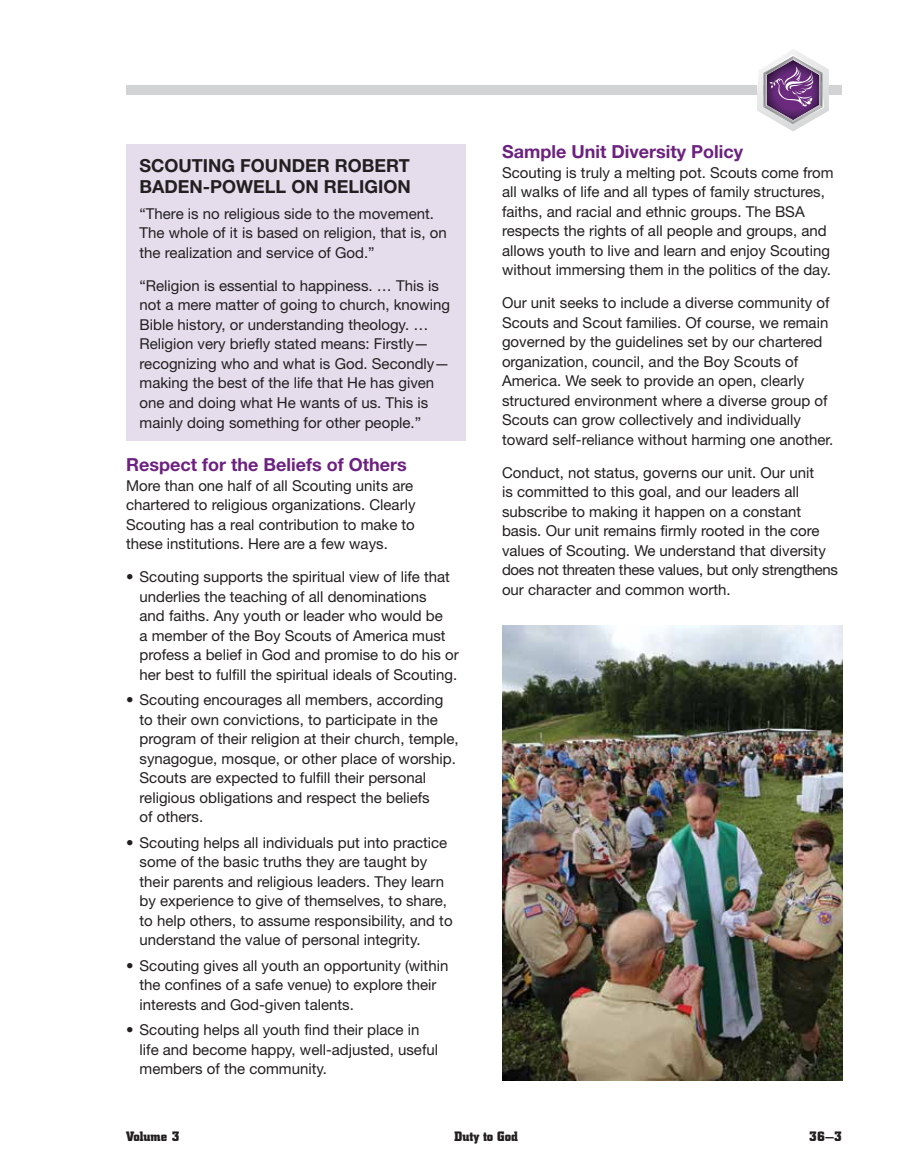
<style>
.page{position:relative;width:905px;height:1175px;background:#fff}
.page>*{position:absolute;margin:0;border:0;box-sizing:border-box;transform-origin:0 0}
.t1{font:700 18px "Helvetica Neue";color:#6c217f}
.t2{font:700 18px/21px "Helvetica Neue";color:#231f20}
.t3{font:15px/19.5px "Helvetica Neue";color:#231f20}
.t4{font:700 13.5px "City";color:#231f20}
</style>
<div class="page">
<div style="left:126px;top:86px;width:716px;height:9px;background:#d1d3d4"></div>
<svg style="left:757px;top:49px;width:71px;height:82px"></svg>
<div style="left:126px;top:144px;width:340px;height:297px;background:#e5ddec"></div>
<img style="left:503px;top:626px;width:339px;height:454px">
<p class="t2" style="left:140px;top:154px;width:272px">SCOUTING FOUNDER ROBERT<br>BADEN-POWELL ON RELIGION</p>
<p class="t3" style="left:140px;top:204px;width:308px">“There is no religious side to the movement.<br>The whole of it is based on religion, that is, on the realization and service of God.”</p>
<p class="t3" style="left:140px;top:276px;width:312px">“Religion is essential to happiness. … This is not a mere matter of going to church, knowing Bible history, or understanding theology. … Religion very briefly stated means: Firstly— recognizing who and what is God. Secondly— making the best of the life that He has given one and doing what He wants of us. This is mainly doing something for other people.”</p>
<p class="t1" style="left:126px;top:453px;width:282px">Respect for the Beliefs of Others</p>
<p class="t3" style="left:126px;top:475px;width:291px">More than one half of all Scouting units are chartered to religious organizations. Clearly Scouting has a real contribution to make to these institutions. Here are a few ways.</p>
<p class="t3" style="left:140px;top:567px;width:320px;text-indent:-14px">• Scouting supports the spiritual view of life that underlies the teaching of all denominations<br>and faiths. Any youth or leader who would be<br>a member of the Boy Scouts of America must profess a belief in God and promise to do his or her best to fulfill the spiritual ideals of Scouting.</p>
<p class="t3" style="left:140px;top:690px;width:320px;text-indent:-14px">• Scouting encourages all members, according to their own convictions, to participate in the program of their religion at their church, temple, synagogue, mosque, or other place of worship.<br>Scouts are expected to fulfill their personal religious obligations and respect the beliefs<br>of others.</p>
<p class="t3" style="left:140px;top:832px;width:314px;text-indent:-14px">• Scouting helps all individuals put into practice some of the basic truths they are taught by their parents and religious leaders. They learn by experience to give of themselves, to share, to help others, to assume responsibility, and to understand the value of personal integrity.</p>
<p class="t3" style="left:140px;top:955px;width:310px;text-indent:-14px">• Scouting gives all youth an opportunity (within the confines of a safe venue) to explore their interests and God-given talents.</p>
<p class="t3" style="left:140px;top:1020px;width:300px;text-indent:-14px">• Scouting helps all youth find their place in life and become happy, well-adjusted, useful members of the community.</p>
<p class="t1" style="left:502px;top:141px;width:242px">Sample Unit Diversity Policy</p>
<p class="t3" style="left:502px;top:162px;width:333px">Scouting is truly a melting pot. Scouts come from all walks of life and all types of family structures, faiths, and racial and ethnic groups. The BSA respects the rights of all people and groups, and allows youth to live and learn and enjoy Scouting without immersing them in the politics of the day.</p>
<p class="t3" style="left:502px;top:293px;width:333px">Our unit seeks to include a diverse community of Scouts and Scout families. Of course, we remain governed by the guidelines set by our chartered organization, council, and the Boy Scouts of America. We seek to provide an open, clearly structured environment where a diverse group of Scouts can grow collectively and individually toward self-reliance without harming one another.</p>
<p class="t3" style="left:502px;top:462px;width:337px">Conduct, not status, governs our unit. Our unit<br>is committed to this goal, and our leaders all subscribe to making it happen on a constant basis. Our unit remains firmly rooted in the core values of Scouting. We understand that diversity does not threaten these values, but only strengthens our character and common worth.</p>
<p class="t4" style="left:126px;top:1129px;width:55px">Volume 3</p>
<p class="t4" style="left:454px;top:1129px;width:65px">Duty to God</p>
<p class="t4" style="left:809px;top:1129px;width:34px">36—3</p>
</div>
